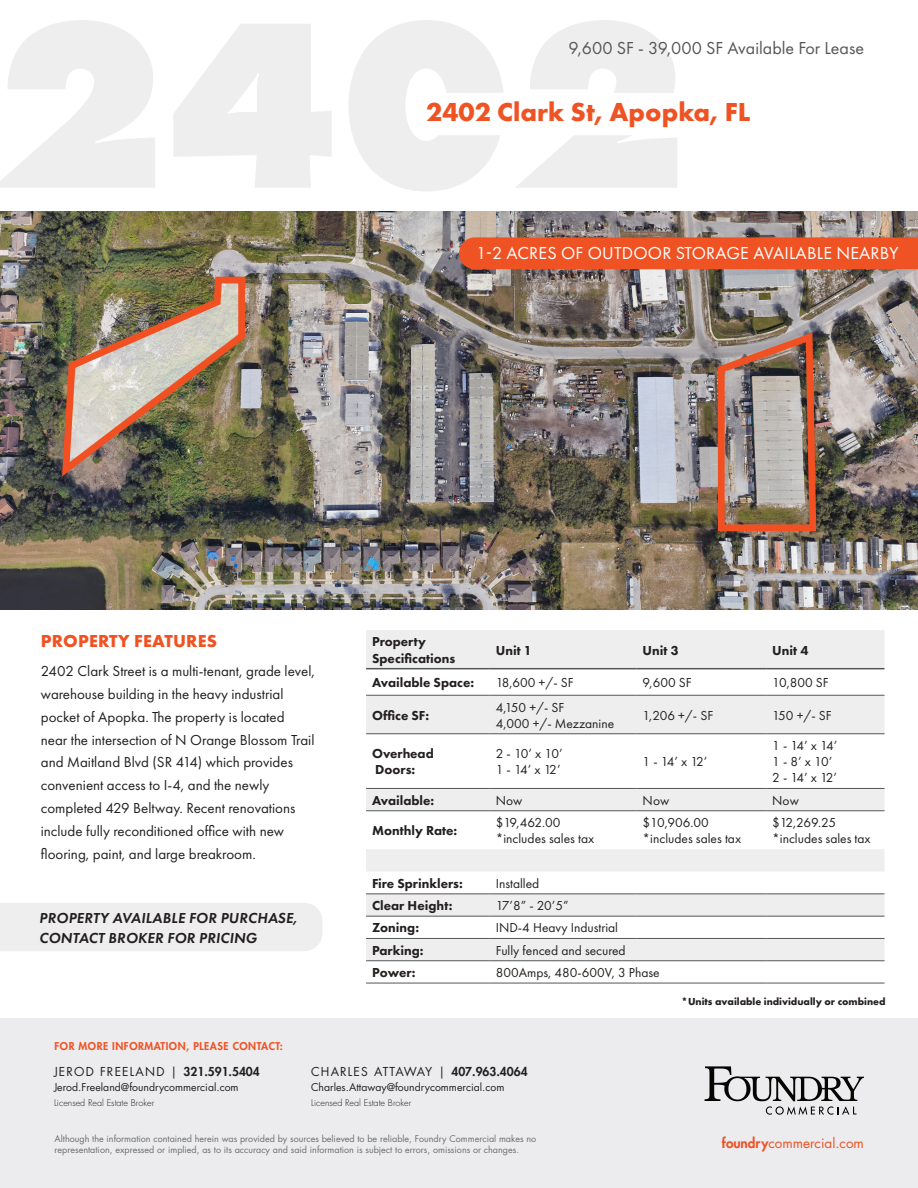
<style>
.page{position:relative;width:918px;height:1188px;background:#fff}
.page>*{position:absolute;margin:0;border:0;box-sizing:border-box;transform-origin:0 0}
.t1{font:700 27px "Futura PT";color:#f05323}
.t2{font:18px "Futura PT";letter-spacing:.01em;color:#fff}
.t3{font:18px "Futura PT";color:#55565a}
.t4{font:700 18px "Futura PT";letter-spacing:.01em;color:#f05323}
.t5{font:15px/22.8px "Futura PT";color:#231f20}
.t6{font:italic 600 15px/19.5px "Futura PT";letter-spacing:.01em;color:#231f20}
.t7{font:13.5px "Futura PT";color:#231f20}
.t8{font:800 13.5px "Futura PT";color:#231f20}
.t9{font:13.5px "Futura Std";color:#f15122}
.t10{font:12px "Futura Std";letter-spacing:.1em;color:#231f20}
.t11{font:10.5px "Futura Std";color:#231f20}
.t12{font:700 10.5px "Futura PT";color:#231f20}
.t13{font:800 10.5px "Futura Std";letter-spacing:.05em;color:#f15122}
.t14{font:9px/10.8px "Futura Std";color:#6c6d70}
.t15{font:300 9px "Futura Std";color:#231f20}
.s1{font-weight:800}
</style>
<div class="page">
<div style="left:0;top:903px;width:322px;height:48px;background:#eee"></div>
<svg style="left:366px;top:630px;width:519px;height:330px;fill:#eee"></svg>
<hr style="left:366px;top:668px;width:124px;height:1px;background:#55565a">
<hr style="left:490px;top:668px;width:147px;height:1px;background:#55565a">
<hr style="left:637px;top:668px;width:129px;height:1px;background:#55565a">
<hr style="left:766px;top:668px;width:119px;height:1px;background:#55565a">
<hr style="left:366px;top:695px;width:124px;height:1px;background:#55565a">
<hr style="left:490px;top:695px;width:147px;height:1px;background:#55565a">
<hr style="left:637px;top:695px;width:129px;height:1px;background:#55565a">
<hr style="left:766px;top:695px;width:119px;height:1px;background:#55565a">
<hr style="left:366px;top:733px;width:124px;height:1px;background:#55565a">
<hr style="left:490px;top:733px;width:147px;height:1px;background:#55565a">
<hr style="left:637px;top:733px;width:129px;height:1px;background:#55565a">
<hr style="left:766px;top:733px;width:119px;height:1px;background:#55565a">
<hr style="left:366px;top:788px;width:124px;height:1px;background:#55565a">
<hr style="left:490px;top:788px;width:147px;height:1px;background:#55565a">
<hr style="left:637px;top:788px;width:129px;height:1px;background:#55565a">
<hr style="left:766px;top:788px;width:119px;height:1px;background:#55565a">
<hr style="left:366px;top:810px;width:124px;height:1px;background:#55565a">
<hr style="left:490px;top:810px;width:147px;height:1px;background:#55565a">
<hr style="left:637px;top:810px;width:129px;height:1px;background:#55565a">
<hr style="left:766px;top:810px;width:119px;height:1px;background:#55565a">
<hr style="left:366px;top:893px;width:124px;height:1px;background:#55565a">
<hr style="left:490px;top:893px;width:147px;height:1px;background:#55565a">
<hr style="left:637px;top:893px;width:129px;height:1px;background:#55565a">
<hr style="left:766px;top:893px;width:119px;height:1px;background:#55565a">
<hr style="left:366px;top:916px;width:124px;height:1px;background:#55565a">
<hr style="left:490px;top:916px;width:147px;height:1px;background:#55565a">
<hr style="left:637px;top:916px;width:129px;height:1px;background:#55565a">
<hr style="left:766px;top:916px;width:119px;height:1px;background:#55565a">
<hr style="left:366px;top:938px;width:124px;height:1px;background:#55565a">
<hr style="left:490px;top:938px;width:147px;height:1px;background:#55565a">
<hr style="left:637px;top:938px;width:129px;height:1px;background:#55565a">
<hr style="left:766px;top:938px;width:119px;height:1px;background:#55565a">
<hr style="left:366px;top:960px;width:124px;height:1px;background:#55565a">
<hr style="left:490px;top:960px;width:147px;height:1px;background:#55565a">
<hr style="left:637px;top:960px;width:129px;height:1px;background:#55565a">
<hr style="left:766px;top:960px;width:119px;height:1px;background:#55565a">
<hr style="left:366px;top:983px;width:124px;height:1px;background:#55565a">
<hr style="left:490px;top:983px;width:147px;height:1px;background:#55565a">
<hr style="left:637px;top:983px;width:129px;height:1px;background:#55565a">
<hr style="left:766px;top:983px;width:119px;height:1px;background:#55565a">
<img style="left:0;top:212px;width:918px;height:397px">
<img style="left:714px;top:328px;width:106px;height:207px">
<img style="left:56px;top:273px;width:192px;height:211px">
<div style="left:459px;top:237px;width:459px;height:32px;background:#f05323"></div>
<div style="left:0;top:1018px;width:918px;height:170px;background:#ececee"></div>
<svg style="left:705px;top:1066px;width:159px;height:49px"></svg>
<p class="t3" style="left:569px;top:37px;width:297px">9,600 SF - 39,000 SF Available For Lease</p>
<p class="t1" style="left:426px;top:95px;width:326px">2402 Clark St, Apopka, FL</p>
<p class="t2" style="left:476px;top:242px;width:424px">1-2 ACRES OF OUTDOOR STORAGE AVAILABLE NEARBY</p>
<p class="t4" style="left:41px;top:629px;width:178px">PROPERTY FEATURES</p>
<p class="t5" style="left:41px;top:660px;width:276px">2402 Clark Street is a multi-tenant, grade level, warehouse building in the heavy industrial pocket of Apopka. The property is located<br>near the intersection of N Orange Blossom Trail and Maitland Blvd (SR 414) which provides convenient access to I-4, and the newly completed 429 Beltway. Recent renovations include fully reconditioned office with new flooring, paint, and large breakroom.</p>
<p class="t6" style="left:39px;top:908px;width:259px">PROPERTY AVAILABLE FOR PURCHASE,<br>CONTACT BROKER FOR PRICING</p>
<p class="t13" style="left:55px;top:1039px;width:230px">FOR MORE INFORMATION, PLEASE CONTACT:</p>
<p class="t8" style="left:372px;top:634px;width:55px">Property</p>
<p class="t8" style="left:372px;top:650px;width:85px">Specifications</p>
<p class="t8" style="left:496px;top:642px;width:38px">Unit 1</p>
<p class="t8" style="left:643px;top:642px;width:38px">Unit 3</p>
<p class="t8" style="left:772px;top:642px;width:38px">Unit 4</p>
<p class="t8" style="left:372px;top:674px;width:104px">Available Space:</p>
<p class="t7" style="left:496px;top:675px;width:79px">18,600 +/- SF</p>
<p class="t7" style="left:643px;top:675px;width:51px">9,600 SF</p>
<p class="t7" style="left:772px;top:675px;width:58px">10,800 SF</p>
<p class="t8" style="left:372px;top:707px;width:59px">Office SF:</p>
<p class="t7" style="left:496px;top:699px;width:70px">4,150 +/- SF</p>
<p class="t7" style="left:496px;top:715px;width:120px">4,000 +/- Mezzanine</p>
<p class="t7" style="left:643px;top:707px;width:72px">1,206 +/- SF</p>
<p class="t7" style="left:772px;top:707px;width:61px">150 +/- SF</p>
<p class="t8" style="left:372px;top:745px;width:63px">Overhead</p>
<p class="t8" style="left:375px;top:761px;width:42px">Doors:</p>
<p class="t7" style="left:496px;top:746px;width:68px">2 - 10’ x 10’</p>
<p class="t7" style="left:496px;top:762px;width:66px">1 - 14’ x 12’</p>
<p class="t7" style="left:643px;top:754px;width:66px">1 - 14’ x 12’</p>
<p class="t7" style="left:772px;top:738px;width:67px">1 - 14’ x 14’</p>
<p class="t7" style="left:772px;top:754px;width:61px">1 - 8’ x 10’</p>
<p class="t7" style="left:772px;top:770px;width:66px">2 - 14’ x 12’</p>
<p class="t8" style="left:372px;top:792px;width:64px">Available:</p>
<p class="t7" style="left:496px;top:792px;width:28px">Now</p>
<p class="t7" style="left:643px;top:792px;width:28px">Now</p>
<p class="t7" style="left:772px;top:792px;width:28px">Now</p>
<p class="t8" style="left:372px;top:822px;width:87px">Monthly Rate:</p>
<p class="t7" style="left:496px;top:815px;width:66px">$19,462.00</p>
<p class="t7" style="left:496px;top:831px;width:100px">*includes sales tax</p>
<p class="t7" style="left:643px;top:815px;width:68px">$10,906.00</p>
<p class="t7" style="left:643px;top:831px;width:100px">*includes sales tax</p>
<p class="t7" style="left:772px;top:815px;width:65px">$12,269.25</p>
<p class="t7" style="left:772px;top:831px;width:100px">*includes sales tax</p>
<p class="t8" style="left:372px;top:875px;width:92px">Fire Sprinklers:</p>
<p class="t7" style="left:496px;top:875px;width:45px">Installed</p>
<p class="t8" style="left:372px;top:897px;width:82px">Clear Height:</p>
<p class="t7" style="left:496px;top:898px;width:74px">17’8” - 20’5”</p>
<p class="t8" style="left:372px;top:920px;width:48px">Zoning:</p>
<p class="t7" style="left:496px;top:920px;width:124px">IND-4 Heavy Industrial</p>
<p class="t8" style="left:372px;top:942px;width:53px">Parking:</p>
<p class="t7" style="left:496px;top:942px;width:131px">Fully fenced and secured</p>
<p class="t8" style="left:372px;top:964px;width:45px">Power:</p>
<p class="t7" style="left:496px;top:965px;width:165px">800Amps, 480-600V, 3 Phase</p>
<p class="t12" style="left:681px;top:994px;width:206px">*Units available individually or combined</p>
<p class="t10" style="left:54px;top:1064px;width:207px">JEROD FREELAND | <span class="s1">321.591.5404</span></p>
<p class="t11" style="left:54px;top:1081px;width:186px">Jerod.Freeland@foundrycommercial.com</p>
<p class="t15" style="left:54px;top:1098px;width:102px">Licensed Real Estate Broker</p>
<p class="t10" style="left:311px;top:1064px;width:218px">CHARLES ATTAWAY | <span class="s1">407.963.4064</span></p>
<p class="t11" style="left:311px;top:1081px;width:195px">Charles.Attaway@foundrycommercial.com</p>
<p class="t15" style="left:311px;top:1098px;width:102px">Licensed Real Estate Broker</p>
<p class="t14" style="left:55px;top:1134px;width:483px">Although the information contained herein was provided by sources believed to be reliable, Foundry Commercial makes no representation, expressed or implied, as to its accuracy and said information is subject to errors, omissions or changes.</p>
<p class="t9" style="left:722px;top:1134px;width:144px"><span class="s1">foundry</span>commercial.com</p>
</div>
